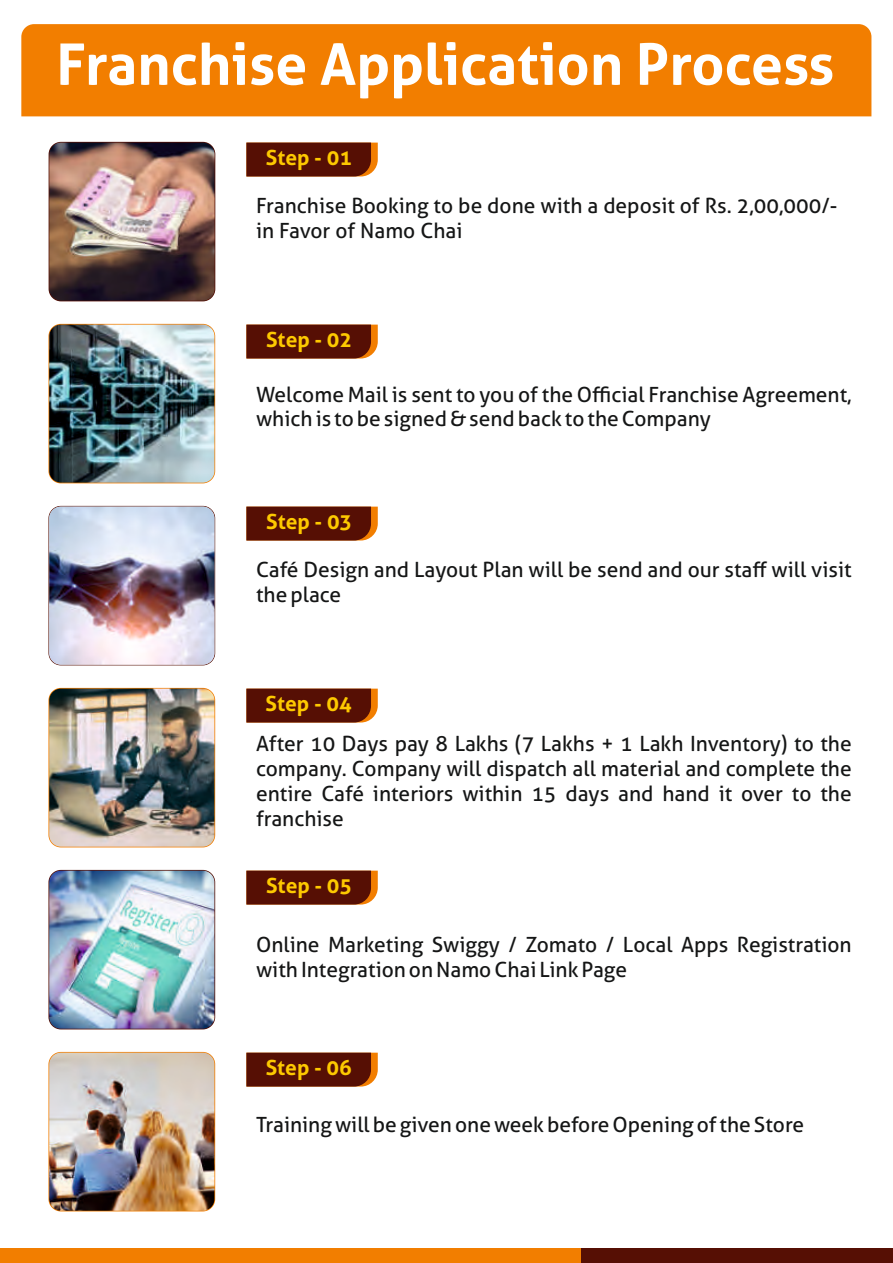
<style>
.page{position:relative;width:893px;height:1263px;background:#fff}
.page>*{position:absolute;margin:0;border:0;box-sizing:border-box;transform-origin:0 0}
.t1{font:700 57.15px "Aller";color:#fff}
.t2{font:21px/24.9px "Aller";color:#151616}
.t3{font:700 21px "Aller";color:#fdc900}
</style>
<div class="page">
<div style="left:21px;top:24px;width:850px;height:92px;background:#f27e00"></div>
<img style="left:49px;top:325px;width:165px;height:158px;border-radius:12px">
<img style="left:49px;top:689px;width:165px;height:158px;border-radius:12px">
<img style="left:49px;top:871px;width:165px;height:158px;border-radius:12px">
<img style="left:49px;top:1053px;width:165px;height:158px;border-radius:12px">
<svg style="left:246px;top:143px;width:132px;height:33px;background:#601807"></svg>
<svg style="left:246px;top:325px;width:132px;height:33px;background:#601807"></svg>
<svg style="left:246px;top:507px;width:132px;height:33px;background:#601807"></svg>
<svg style="left:246px;top:689px;width:132px;height:33px;background:#601807"></svg>
<svg style="left:246px;top:871px;width:132px;height:33px;background:#601807"></svg>
<svg style="left:246px;top:1053px;width:132px;height:33px;background:#601807"></svg>
<div style="left:0;top:1248px;width:893px;height:14px;background:#560f04"></div>
<div style="left:0;top:1248px;width:580px;height:14px;background:#f27e00"></div>
<img style="left:49px;top:507px;width:165px;height:158px;border-radius:12px">
<img style="left:49px;top:143px;width:166px;height:158px;border-radius:12px">
<h1 class="t1" style="left:56px;top:42px;width:779px">Franchise Application Process</h1>
<p class="t3" style="left:266px;top:149px;width:88px">Step - 01</p>
<p class="t2" style="left:256px;top:195px;width:583px">Franchise Booking to be done with a deposit of Rs. 2,00,000/- in Favor of Namo Chai</p>
<p class="t3" style="left:266px;top:331px;width:88px">Step - 02</p>
<p class="t2" style="left:256px;top:384px;width:597px">Welcome Mail is sent to you of the Official Franchise Agreement, which is to be signed &amp; send back to the Company</p>
<p class="t3" style="left:266px;top:513px;width:88px">Step - 03</p>
<p class="t2" style="left:256px;top:559px;width:597px">Café Design and Layout Plan will be send and our staff will visit the place</p>
<p class="t3" style="left:266px;top:695px;width:88px">Step - 04</p>
<p class="t2" style="left:256px;top:734px;width:597px;text-align:justify">After 10 Days pay 8 Lakhs (7 Lakhs + 1 Lakh Inventory) to the company. Company will dispatch all material and complete the entire Café interiors within 15 days and hand it over to the franchise</p>
<p class="t3" style="left:266px;top:877px;width:88px">Step - 05</p>
<p class="t2" style="left:256px;top:934px;width:597px">Online Marketing Swiggy / Zomato / Local Apps Registration with Integration on Namo Chai Link Page</p>
<p class="t3" style="left:266px;top:1059px;width:88px">Step - 06</p>
<p class="t2" style="left:256px;top:1115px;width:550px">Training will be given one week before Opening of the Store</p>
</div>
